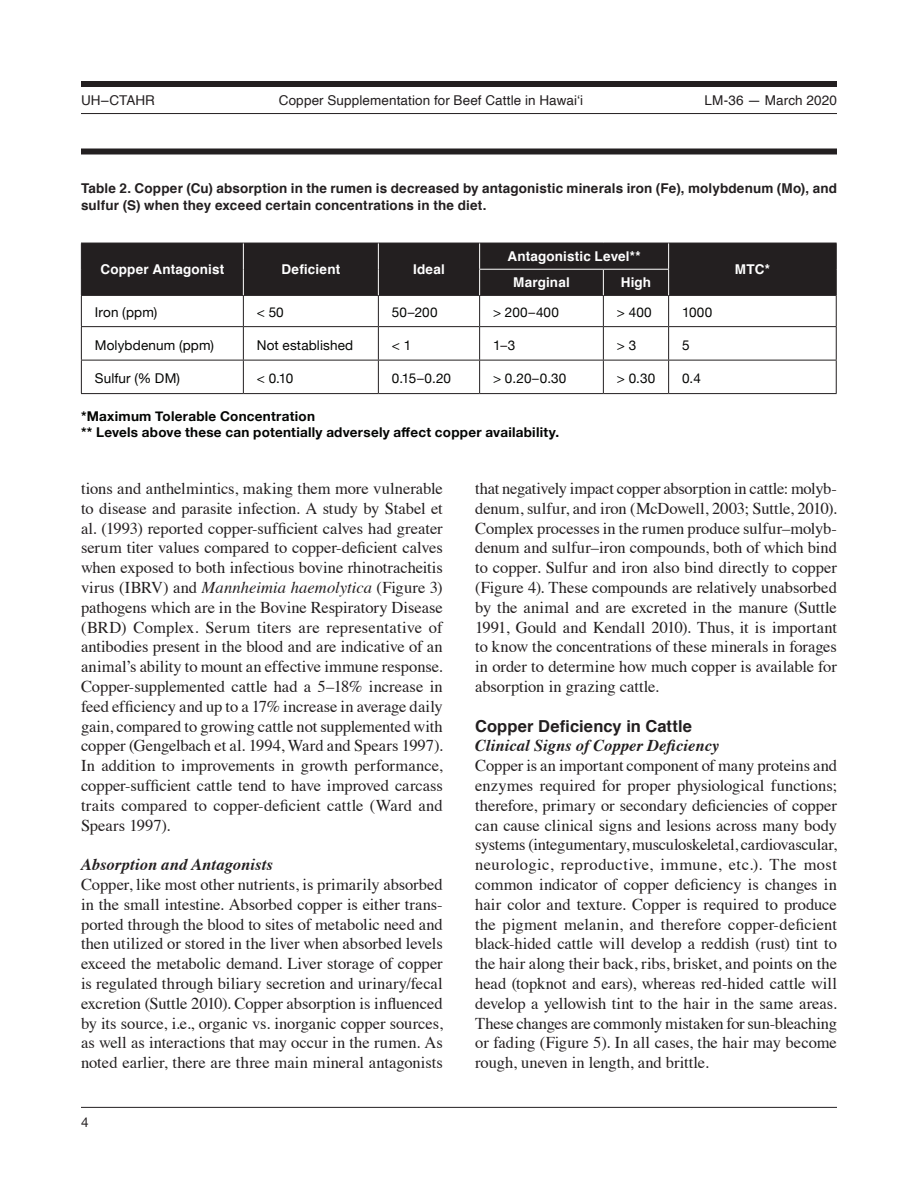
<style>
.page{position:relative;width:918px;height:1188px;background:#fff}
.page>*{position:absolute;margin:0;border:0;box-sizing:border-box;transform-origin:0 0}
.t1{font:16.5px/19.8px "Times";color:#231f20;text-align:justify}
.t2{font:italic 700 16.5px "Times";letter-spacing:.005em;color:#231f20}
.t3{font:700 16.5px "Helvetica";letter-spacing:.005em;color:#231f20}
.t4{font:700 13.5px/16.5px "Helvetica";letter-spacing:.01em;color:#231f20}
.t5{font:13.5px "Helvetica Neue";letter-spacing:.01em;color:#040503}
.t6{font:700 13.5px/16.2px "Helvetica Neue";letter-spacing:.02em;color:#040503}
.t7{font:13.5px "Helvetica";letter-spacing:.01em;color:#231f20}
.t8{font:700 13.5px "Helvetica";letter-spacing:.01em;color:#fff}
.t9{font:13.5px "Helvetica Neue";color:#231f20}
.s1{color:#231f20}
.s2{font-style:italic}
</style>
<div class="page">
<div style="left:81px;top:81px;width:756px;height:6px;background:#231f20"></div>
<hr style="left:81px;top:113px;width:756px;height:1px;background:#231f20">
<hr style="left:81px;top:1107px;width:756px;height:1px;background:#231f20">
<svg style="left:82px;top:296px;width:754px;height:97px"></svg>
<hr style="left:81px;top:295px;width:162px;height:1px;background:#231f20">
<hr style="left:81px;top:296px;width:1px;height:30px;background:#231f20">
<hr style="left:243px;top:295px;width:135px;height:1px;background:#231f20">
<hr style="left:243px;top:296px;width:1px;height:30px;background:#231f20">
<hr style="left:378px;top:295px;width:102px;height:1px;background:#231f20">
<hr style="left:378px;top:296px;width:1px;height:30px;background:#231f20">
<hr style="left:480px;top:295px;width:123px;height:1px;background:#231f20">
<hr style="left:479px;top:296px;width:1px;height:30px;background:#231f20">
<hr style="left:603px;top:295px;width:66px;height:1px;background:#231f20">
<hr style="left:603px;top:296px;width:1px;height:30px;background:#231f20">
<hr style="left:669px;top:295px;width:168px;height:1px;background:#231f20">
<hr style="left:668px;top:296px;width:1px;height:30px;background:#231f20">
<hr style="left:836px;top:296px;width:1px;height:30px;background:#231f20">
<hr style="left:81px;top:326px;width:162px;height:1px;background:#231f20">
<hr style="left:81px;top:327px;width:1px;height:33px;background:#231f20">
<hr style="left:243px;top:326px;width:135px;height:1px;background:#231f20">
<hr style="left:243px;top:327px;width:1px;height:33px;background:#231f20">
<hr style="left:378px;top:326px;width:102px;height:1px;background:#231f20">
<hr style="left:378px;top:327px;width:1px;height:33px;background:#231f20">
<hr style="left:480px;top:326px;width:123px;height:1px;background:#231f20">
<hr style="left:479px;top:327px;width:1px;height:33px;background:#231f20">
<hr style="left:603px;top:326px;width:66px;height:1px;background:#231f20">
<hr style="left:603px;top:327px;width:1px;height:33px;background:#231f20">
<hr style="left:669px;top:326px;width:168px;height:1px;background:#231f20">
<hr style="left:668px;top:327px;width:1px;height:33px;background:#231f20">
<hr style="left:836px;top:327px;width:1px;height:33px;background:#231f20">
<hr style="left:81px;top:360px;width:162px;height:1px;background:#231f20">
<hr style="left:81px;top:360px;width:1px;height:33px;background:#231f20">
<hr style="left:243px;top:360px;width:135px;height:1px;background:#231f20">
<hr style="left:243px;top:360px;width:1px;height:33px;background:#231f20">
<hr style="left:378px;top:360px;width:102px;height:1px;background:#231f20">
<hr style="left:378px;top:360px;width:1px;height:33px;background:#231f20">
<hr style="left:480px;top:360px;width:123px;height:1px;background:#231f20">
<hr style="left:479px;top:360px;width:1px;height:33px;background:#231f20">
<hr style="left:603px;top:360px;width:66px;height:1px;background:#231f20">
<hr style="left:603px;top:360px;width:1px;height:33px;background:#231f20">
<hr style="left:669px;top:360px;width:168px;height:1px;background:#231f20">
<hr style="left:668px;top:360px;width:1px;height:33px;background:#231f20">
<hr style="left:836px;top:360px;width:1px;height:33px;background:#231f20">
<hr style="left:81px;top:393px;width:162px;height:1px;background:#231f20">
<hr style="left:243px;top:393px;width:135px;height:1px;background:#231f20">
<hr style="left:378px;top:393px;width:102px;height:1px;background:#231f20">
<hr style="left:480px;top:393px;width:123px;height:1px;background:#231f20">
<hr style="left:603px;top:393px;width:66px;height:1px;background:#231f20">
<hr style="left:669px;top:393px;width:168px;height:1px;background:#231f20">
<div style="left:81px;top:243px;width:756px;height:52px;background:#231f20"></div>
<div style="left:81px;top:148px;width:756px;height:6px;background:#231f20"></div>
<p class="t7" style="left:81px;top:89px;width:75px">UH–CTAHR</p>
<p class="t7" style="left:279px;top:89px;width:306px">Copper Supplementation for Beef Cattle in Hawai‘i</p>
<p class="t7" style="left:705px;top:89px;width:134px">LM-36 — March 2020</p>
<p class="t4" style="left:81px;top:181px;width:758px">Table 2. Copper (Cu) absorption in the rumen is decreased by antagonistic minerals iron (Fe), molybdenum (Mo), and sulfur (S) when they exceed certain concentrations in the diet.</p>
<p class="t8" style="left:100px;top:259px;width:125px">Copper Antagonist</p>
<p class="t8" style="left:282px;top:259px;width:60px">Deficient</p>
<p class="t8" style="left:413px;top:259px;width:33px">Ideal</p>
<p class="t8" style="left:508px;top:246px;width:135px">Antagonistic Level**</p>
<p class="t8" style="left:513px;top:272px;width:58px">Marginal</p>
<p class="t8" style="left:621px;top:272px;width:32px">High</p>
<p class="t5" style="left:95px;top:303px;width:64px">Iron (ppm)</p>
<p class="t5" style="left:257px;top:303px;width:28px">&lt; 50</p>
<p class="t5" style="left:392px;top:303px;width:47px">50<span class="s1">–</span>200</p>
<p class="t5" style="left:493px;top:303px;width:67px">&gt; 200<span class="s1">–</span>400</p>
<p class="t5" style="left:617px;top:303px;width:36px">&gt; 400</p>
<p class="t5" style="left:682px;top:303px;width:32px">1000</p>
<p class="t5" style="left:95px;top:335px;width:121px">Molybdenum (ppm)</p>
<p class="t5" style="left:257px;top:335px;width:98px">Not established</p>
<p class="t5" style="left:392px;top:335px;width:21px">&lt; 1</p>
<p class="t5" style="left:493px;top:335px;width:24px">1<span class="s1">–</span>3</p>
<p class="t5" style="left:617px;top:335px;width:21px">&gt; 3</p>
<p class="t5" style="left:682px;top:335px;width:9px">5</p>
<p class="t5" style="left:95px;top:369px;width:87px">Sulfur (% DM)</p>
<p class="t5" style="left:257px;top:369px;width:38px">&lt; 0.10</p>
<p class="t5" style="left:392px;top:369px;width:61px">0.15<span class="s1">–</span>0.20</p>
<p class="t5" style="left:493px;top:369px;width:75px">&gt; 0.20<span class="s1">–</span>0.30</p>
<p class="t5" style="left:617px;top:369px;width:40px">&gt; 0.30</p>
<p class="t5" style="left:682px;top:369px;width:20px">0.4</p>
<p class="t6" style="left:81px;top:408px;width:480px">*Maximum Tolerable Concentration<br>** Levels above these can potentially adversely affect copper availability.</p>
<p class="t8" style="left:735px;top:259px;width:36px">MTC*</p>
<p class="t1" style="left:81px;top:477px;width:363px">tions and anthelmintics, making them more vulnerable to disease and parasite infection. A study by Stabel et al. (1993) reported copper-sufficient calves had greater serum titer values compared to copper-deficient calves when exposed to both infectious bovine rhinotracheitis virus (IBRV) and <span class="s2">Mannheimia haemolytica</span> (Figure 3) pathogens which are in the Bovine Respiratory Disease (BRD) Complex. Serum titers are representative of antibodies present in the blood and are indicative of an animal’s ability to mount an effective immune response.<br>Copper-supplemented cattle had a 5–18% increase in feed efficiency and up to a 17% increase in average daily gain, compared to growing cattle not supplemented with copper (Gengelbach et al. 1994, Ward and Spears 1997).<br>In addition to improvements in growth performance, copper-sufficient cattle tend to have improved carcass traits compared to copper-deficient cattle (Ward and Spears 1997).</p>
<p class="t2" style="left:81px;top:849px;width:193px">Absorption and Antagonists</p>
<p class="t1" style="left:81px;top:873px;width:363px">Copper, like most other nutrients, is primarily absorbed in the small intestine. Absorbed copper is either trans&shy;ported through the blood to sites of metabolic need and then utilized or stored in the liver when absorbed levels exceed the metabolic demand. Liver storage of copper is regulated through biliary secretion and urinary/fecal excretion (Suttle 2010). Copper absorption is influenced by its source, i.e., organic vs. inorganic copper sources, as well as interactions that may occur in the rumen. As noted earlier, there are three main mineral antagonists</p>
<p class="t9" style="left:81px;top:1112px;width:9px">4</p>
<p class="t1" style="left:475px;top:477px;width:363px">that negatively impact copper absorption in cattle: molyb&shy;denum, sulfur, and iron (McDowell, 2003; Suttle, 2010).<br>Complex processes in the rumen produce sulfur–molyb&shy;denum and sulfur–iron compounds, both of which bind to copper. Sulfur and iron also bind directly to copper (Figure 4). These compounds are relatively unabsorbed by the animal and are excreted in the manure (Suttle 1991, Gould and Kendall 2010). Thus, it is important to know the concentrations of these minerals in forages in order to determine how much copper is available for absorption in grazing cattle.</p>
<p class="t3" style="left:475px;top:713px;width:218px">Copper Deficiency in Cattle</p>
<p class="t2" style="left:475px;top:730px;width:246px">Clinical Signs of Copper Deficiency</p>
<p class="t1" style="left:475px;top:754px;width:363px">Copper is an important component of many proteins and enzymes required for proper physiological functions; therefore, primary or secondary deficiencies of copper can cause clinical signs and lesions across many body systems (integumentary, musculoskeletal, cardiovascular, neurologic, reproductive, immune, etc.). The most common indicator of copper deficiency is changes in hair color and texture. Copper is required to produce the pigment melanin, and therefore copper-deficient black-hided cattle will develop a reddish (rust) tint to the hair along their back, ribs, brisket, and points on the head (topknot and ears), whereas red-hided cattle will develop a yellowish tint to the hair in the same areas.<br>These changes are commonly mistaken for sun-bleaching or fading (Figure 5). In all cases, the hair may become rough, uneven in length, and brittle.</p>
</div>
